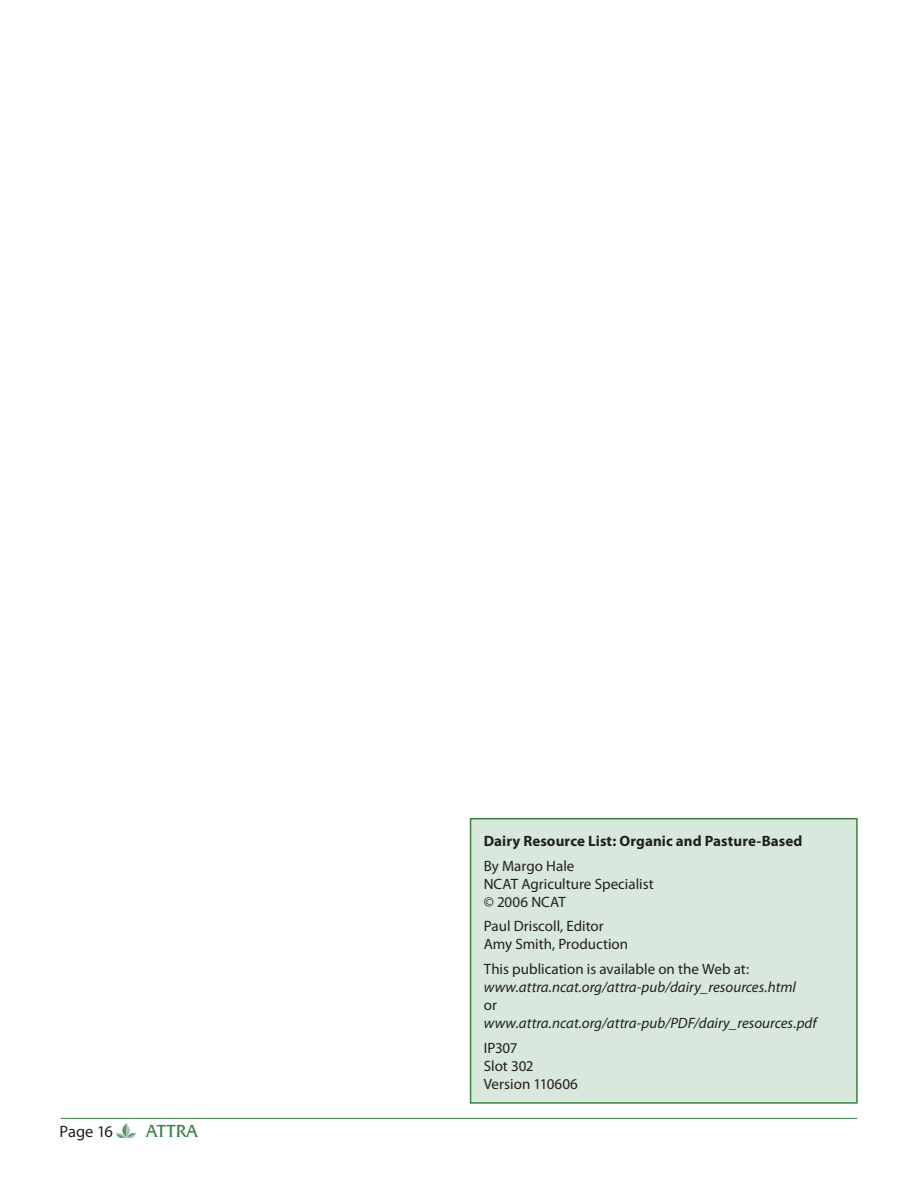
<style>
.page{position:relative;width:918px;height:1188px;background:#fff}
.page>*{position:absolute;margin:0;border:0;box-sizing:border-box;transform-origin:0 0}
.t1{font:18px "Friz Quadrata IT Cby BT";letter-spacing:-.01em;color:#338445}
.t2{font:16.5px "Myriad Pro";letter-spacing:-.005em;color:#231f20}
.t3{font:15px/18px "Myriad Pro";color:#231f20}
.t4{font:italic 15px "Myriad Pro";color:#231f20}
.t5{font:700 15px "Myriad Pro";letter-spacing:.005em;color:#231f20}
</style>
<div class="page">
<div style="left:471px;top:819px;width:386px;height:284px;background:#d8e8dc"></div>
<div style="left:470px;top:818px;width:388px;height:286px;border:2px solid #338445"></div>
<img style="left:116px;top:1123px;width:20px;height:14px">
<hr style="left:61px;top:1118px;width:796px;height:1px;background:#338445">
<p class="t2" style="left:60px;top:1126px;width:55px">Page 16</p>
<p class="t1" style="left:146px;top:1120px;width:53px">ATTRA</p>
<p class="t5" style="left:484px;top:835px;width:320px">Dairy Resource List: Organic and Pasture-Based</p>
<p class="t3" style="left:484px;top:858px;width:171px">By Margo Hale<br>NCAT Agriculture Specialist © 2006 NCAT</p>
<p class="t3" style="left:484px;top:919px;width:146px">Paul Driscoll, Editor<br>Amy Smith, Production</p>
<p class="t3" style="left:484px;top:961px;width:267px">This publication is available on the Web at:</p>
<p class="t4" style="left:484px;top:981px;width:314px">www.attra.ncat.org/attra-pub/dairy_resources.html</p>
<p class="t3" style="left:484px;top:997px;width:15px">or</p>
<p class="t4" style="left:484px;top:1017px;width:335px">www.attra.ncat.org/attra-pub/PDF/dairy_resources.pdf</p>
<p class="t3" style="left:484px;top:1040px;width:96px">IP307<br>Slot 302<br>Version 110606</p>
</div>
